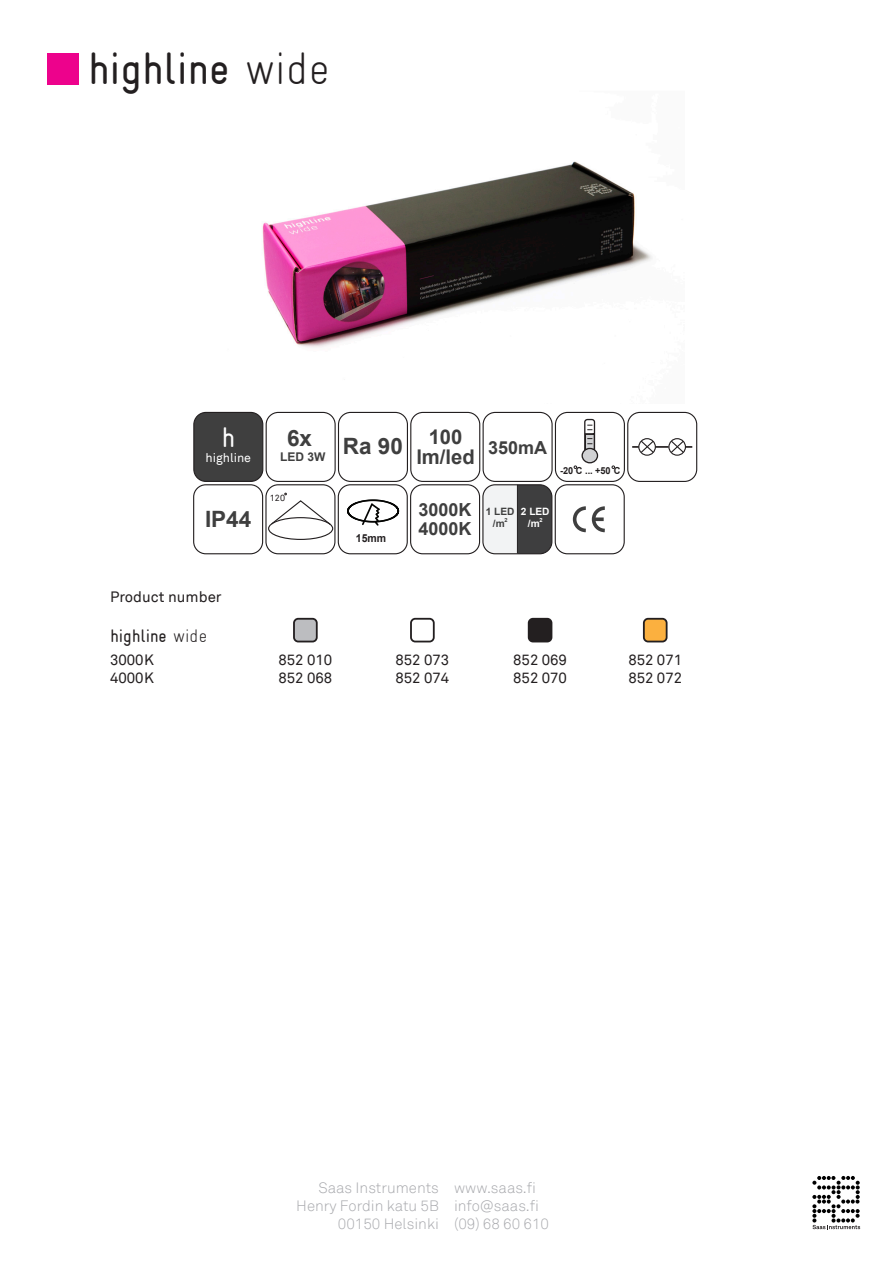
<style>
.page{position:relative;width:893px;height:1263px;background:#fff}
.page>*{position:absolute;margin:0;border:0;box-sizing:border-box;transform-origin:0 0}
.t1{font:condensed 45px "Gravur";color:#231f20}
.t2{font:condensed 28.2px "Gravur";color:#fff}
.t3{font:700 22.5px "Arial";color:#3f3f3f}
.t4{font:700 20.25px/20.2px "Arial";color:#3f3f3f;text-align:center}
.t5{font:700 18px/19px "Arial";color:#3f3f3f}
.t6{font:condensed 18px "Gravur";color:#231f20}
.t7{font:300 15px/18px "Akkurat";color:#a8a9ad;text-align:right}
.t8{font:15px/18px "Akkurat";color:#231f20}
.t9{font:12.3px "Akkurat";color:#fff}
.t10{font:700 12px "Arial";color:#3f3f3f}
.t11{font:700 11.1px "Arial";color:#231f20;scale:.95 1}
.t12{font:700 10.2px/12.1px "Arial";color:#3f3f3f;text-align:center}
.t13{font:700 10.2px/12.1px "Arial";color:#fff;text-align:center}
.t14{font:700 9.6px "Arial";color:#231f20;scale:.95 1}
.t15{font:9px "Akkurat";color:#231f20}
.t16{font:700 5.7px "Arial";color:#3f3f3f}
.t17{font:700 5.7px "Arial";color:#fff}
.s1{font-weight:300}
</style>
<div class="page">
<img style="left:262px;top:161px;width:390px;height:187px">
<svg style="left:812px;top:1176px;width:48px;height:53px"></svg>
<div style="left:194px;top:412px;width:69px;height:69px;background:#3f3f3f;border-radius:12px"></div>
<svg style="left:484px;top:486px;width:68px;height:68px"></svg>
<div style="left:193px;top:412px;width:70px;height:70px;border:1px solid #231f20;border-radius:12px"></div>
<div style="left:266px;top:412px;width:70px;height:70px;border:1px solid #231f20;border-radius:12px"></div>
<div style="left:338px;top:412px;width:70px;height:70px;border:1px solid #231f20;border-radius:12px"></div>
<div style="left:410px;top:412px;width:70px;height:70px;border:1px solid #231f20;border-radius:12px"></div>
<div style="left:483px;top:412px;width:70px;height:70px;border:1px solid #231f20;border-radius:12px"></div>
<div style="left:193px;top:484px;width:70px;height:70px;border:1px solid #231f20;border-radius:12px"></div>
<div style="left:265px;top:484px;width:70px;height:70px;border:1px solid #231f20;border-radius:12px"></div>
<div style="left:338px;top:484px;width:70px;height:70px;border:1px solid #231f20;border-radius:12px"></div>
<div style="left:410px;top:484px;width:70px;height:70px;border:1px solid #231f20;border-radius:12px"></div>
<div style="left:555px;top:412px;width:70px;height:70px;border:1px solid #231f20;border-radius:12px"></div>
<div style="left:627px;top:412px;width:70px;height:70px;border:1px solid #231f20;border-radius:12px"></div>
<div style="left:482px;top:484px;width:70px;height:70px;border:1px solid #231f20;border-radius:12px"></div>
<div style="left:555px;top:484px;width:70px;height:70px;border:1px solid #231f20;border-radius:12px"></div>
<div style="left:584px;top:419px;width:11px;height:34px;border:1px solid #231f20;border-radius:3px"></div>
<svg style="left:587px;top:444px;width:5px;height:3px"></svg>
<div style="left:585px;top:434px;width:9px;height:15px;border:1px solid #231f20"></div>
<div style="left:582px;top:448px;width:15px;height:15px;background:#d1d2d4;border-radius:50%"></div>
<div style="left:581px;top:448px;width:17px;height:15px;border:1px solid #231f20;border-radius:50%"></div>
<svg style="left:585px;top:425px;width:9px;height:19px"></svg>
<svg style="left:347px;top:499px;width:52px;height:27px"></svg>
<svg style="left:572px;top:506px;width:33px;height:27px"></svg>
<svg style="left:594px;top:517px;width:10px;height:4px"></svg>
<div style="left:638px;top:438px;width:18px;height:18px;border:1px solid #231f20;border-radius:50%"></div>
<div style="left:668px;top:438px;width:18px;height:18px;border:1px solid #231f20;border-radius:50%"></div>
<svg style="left:632px;top:439px;width:60px;height:15px"></svg>
<hr style="left:517px;top:485px;width:1px;height:68px;background:#231f20">
<div style="left:268px;top:517px;width:65px;height:23px;border:1px solid #231f20;border-radius:50%"></div>
<svg style="left:270px;top:493px;width:62px;height:33px"></svg>
<div style="left:294px;top:619px;width:23px;height:22px;background:#bcbdc0;border-radius:4px"></div>
<div style="left:293px;top:618px;width:25px;height:24px;border:2px solid #231f20;border-radius:4px"></div>
<div style="left:410px;top:618px;width:25px;height:24px;border:2px solid #231f20;border-radius:4px"></div>
<div style="left:529px;top:619px;width:22px;height:22px;background:#231f20;border-radius:4px"></div>
<div style="left:528px;top:618px;width:24px;height:24px;border:2px solid #231f20;border-radius:4px"></div>
<div style="left:644px;top:619px;width:23px;height:22px;background:#fbb03f;border-radius:4px"></div>
<div style="left:643px;top:618px;width:24px;height:24px;border:2px solid #231f20;border-radius:4px"></div>
<div style="left:47px;top:53px;width:32px;height:32px;background:#ed028c"></div>
<h1 class="t1" style="left:88px;top:43px;width:243px">highline <span class="s1">wide</span></h1>
<h2 class="t2" style="left:222px;top:421px;width:15px">h</h2>
<p class="t9" style="left:206px;top:450px;width:47px">highline</p>
<p class="t10" style="left:280px;top:448px;width:124px">LED 3W <sup>Ra</sup> <sup>90</sup></p>
<h3 class="t4" style="left:416px;top:426px;width:60px">100 lm/led</h3>
<p class="t5" style="left:488px;top:438px;width:61px">350mA</p>
<h3 class="t3" style="left:287px;top:422px;width:27px">6x</h3>
<p class="t15" style="left:270px;top:492px;width:17px">120</p>
<h3 class="t3" style="left:205px;top:503px;width:48px">IP44</h3>
<p class="t5" style="left:419px;top:500px;width:55px">3000K<br>4000K</p>
<p class="t12" style="left:486px;top:505px;width:30px">1 LED /m</p>
<p class="t16" style="left:504px;top:516px;width:5px">2</p>
<p class="t13" style="left:521px;top:505px;width:30px">2 LED /m</p>
<p class="t17" style="left:539px;top:516px;width:5px">2</p>
<p class="t11" style="left:356px;top:530px;width:33px">15mm</p>
<p class="t14" style="left:560px;top:464px;width:65px">-20 C ... +50 C</p>
<p class="t8" style="left:110px;top:588px;width:113px">Product number</p>
<p class="t6" style="left:110px;top:625px;width:98px">highline <span class="s1">wide</span></p>
<p class="t8" style="left:110px;top:651px;width:45px">3000K<br>4000K</p>
<p class="t8" style="left:278px;top:651px;width:55px">852 010<br>852 068</p>
<p class="t8" style="left:395px;top:651px;width:55px">852 073<br>852 074</p>
<p class="t8" style="left:513px;top:651px;width:55px">852 069<br>852 070</p>
<p class="t8" style="left:628px;top:651px;width:55px">852 071<br>852 072</p>
<p class="t7" style="left:296px;top:1179px;width:144px">Saas Instruments<br>Henry Fordin katu 5B<br>00150 Helsinki</p>
<p class="t7" style="left:454px;top:1179px;width:97px;text-align:left">www.saas.fi info@saas.fi (09) 68 60 610</p>
</div>
